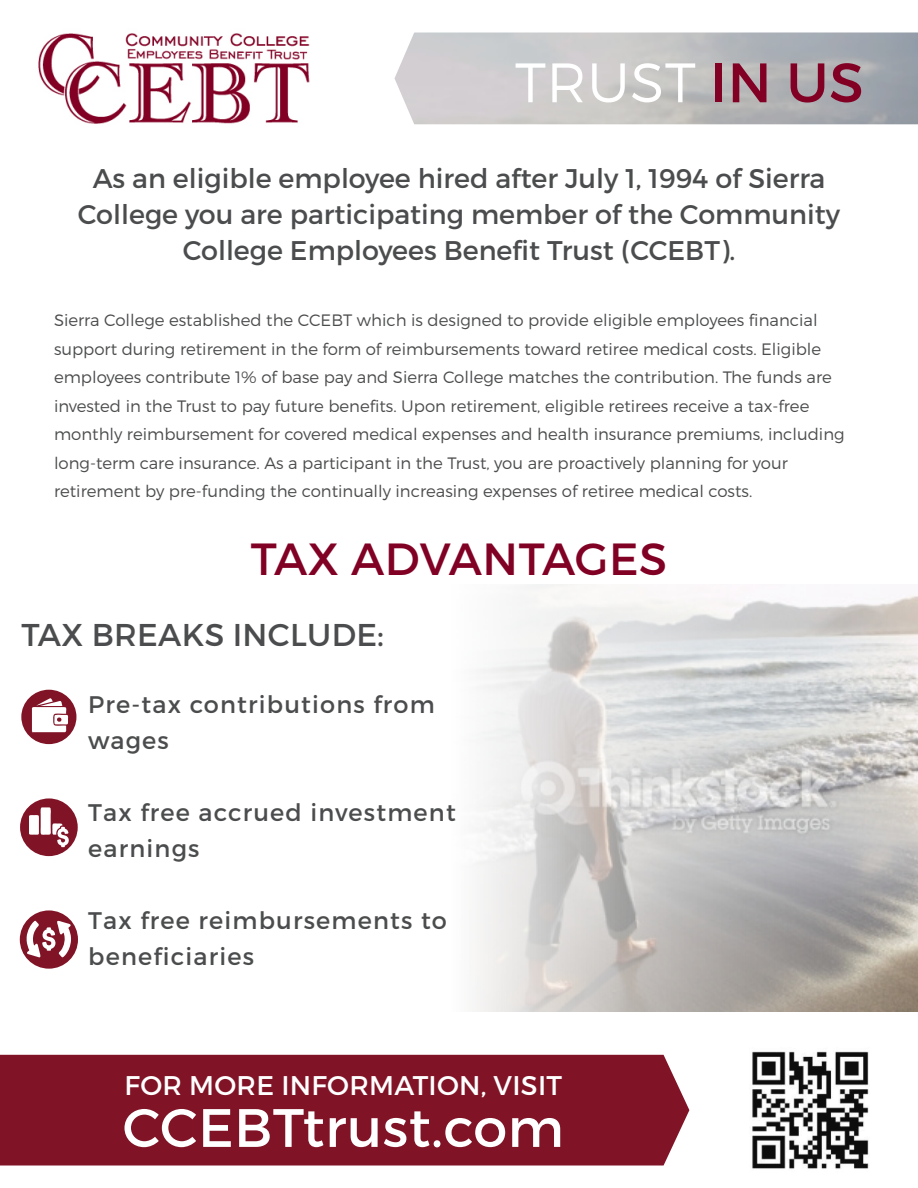
<style>
.page{position:relative;width:918px;height:1188px;background:#fff}
.page>*{position:absolute;margin:0;border:0;box-sizing:border-box;transform-origin:0 0}
.t1{font:300 55.5px "Montserrat";letter-spacing:.01em;color:#fff}
.t2{font:54px "Montserrat";letter-spacing:.01em;color:#fff}
.t3{font:45px "Montserrat";letter-spacing:.01em;color:#810124}
.t4{font:31.5px "Montserrat";letter-spacing:.01em;color:#4b4c4d}
.t5{font:27px/36px "Montserrat";color:#4b4c4d;text-align:center}
.t6{font:27px "Montserrat";letter-spacing:.01em;color:#fff}
.t7{font:24px/36px "Montserrat";letter-spacing:.05em;color:#4b4c4d}
.t8{font:300 16.5px/28.5px "Montserrat";color:#4b4c4d}
.s1{font-weight:400;color:#820024}
</style>
<div class="page">
<img style="left:475px;top:585px;width:443px;height:427px">
<img style="left:38px;top:33px;width:272px;height:91px">
<img style="left:752px;top:1051px;width:117px;height:118px">
<svg style="left:394px;top:33px;width:524px;height:91px;background:#bfbfc1"></svg>
<div style="left:0;top:1055px;width:689px;height:111px;background:#811326"></div>
<div style="left:21px;top:690px;width:55px;height:54px;background:#811326;border-radius:50%"></div>
<svg style="left:32px;top:698px;width:37px;height:34px"></svg>
<div style="left:20px;top:798px;width:58px;height:58px;background:#811326;border-radius:50%"></div>
<svg style="left:29px;top:807px;width:40px;height:40px"></svg>
<div style="left:20px;top:910px;width:58px;height:59px;background:#811326;border-radius:50%"></div>
<svg style="left:27px;top:920px;width:44px;height:37px"></svg>
<p class="t1" style="left:515px;top:49px;width:350px">TRUST <span class="s1">IN US</span></p>
<p class="t5" style="left:78px;top:160px;width:764px">As an eligible employee hired after July 1, 1994 of Sierra<br>College you are participating member of the Community<br>College Employees Benefit Trust (CCEBT).</p>
<p class="t8" style="left:54px;top:306px;width:792px">Sierra College established the CCEBT which is designed to provide eligible employees financial support during retirement in the form of reimbursements toward retiree medical costs. Eligible employees contribute 1% of base pay and Sierra College matches the contribution. The funds are invested in the Trust to pay future benefits. Upon retirement, eligible retirees receive a tax-free monthly reimbursement for covered medical expenses and health insurance premiums, including long-term care insurance. As a participant in the Trust, you are proactively planning for your retirement by pre-funding the continually increasing expenses of retiree medical costs.</p>
<p class="t3" style="left:251px;top:531px;width:418px">TAX ADVANTAGES</p>
<p class="t4" style="left:21px;top:615px;width:364px">TAX BREAKS INCLUDE:</p>
<p class="t7" style="left:88px;top:686px;width:348px">Pre-tax contributions from wages</p>
<p class="t7" style="left:88px;top:794px;width:369px">Tax free accrued investment earnings</p>
<p class="t7" style="left:88px;top:902px;width:360px">Tax free reimbursements to beneficiaries</p>
<p class="t6" style="left:125px;top:1069px;width:439px">FOR MORE INFORMATION, VISIT</p>
<p class="t2" style="left:123px;top:1095px;width:443px">CCEBTtrust.com</p>
</div>
